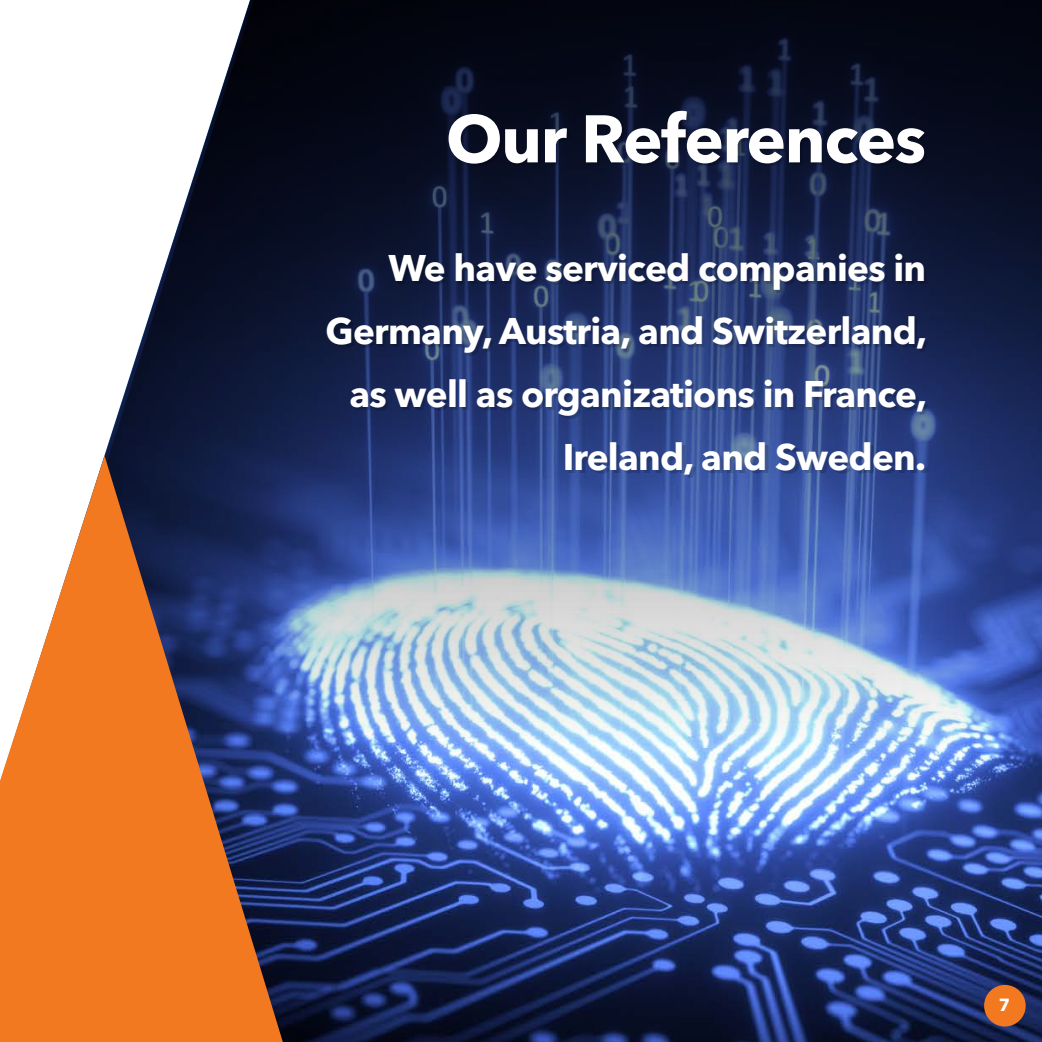
<style>
.page{position:relative;width:1042px;height:1042px;background:#fff}
.page>*{position:absolute;margin:0;border:0;box-sizing:border-box;transform-origin:0 0}
.t1{font:700 66.5px "Avenir Next LT Pro";letter-spacing:-.02em;color:#fff}
.t2{font:700 36.75px/63px "Avenir Next LT Pro";letter-spacing:-.02em;color:#fff;text-align:right}
.t3{font:700 17.5px "Avenir Next LT Pro";color:#fff}
</style>
<div class="page">
<img style="left:104px;top:0;width:937px;height:1042px">
<svg style="left:0;top:456px;width:283px;height:586px;background:#b06e4c"></svg>
<div style="left:984px;top:985px;width:41px;height:41px;background:#f37920;border-radius:50%"></div>
<h1 class="t1" style="left:446px;top:98px;width:482px">Our References</h1>
<p class="t2" style="left:325px;top:237px;width:603px">We have serviced companies in<br>Germany, Austria, and Switzerland, as well as organizations in France,<br>Ireland, and Sweden.</p>
<p class="t3" style="left:998px;top:994px;width:13px">7</p>
</div>
